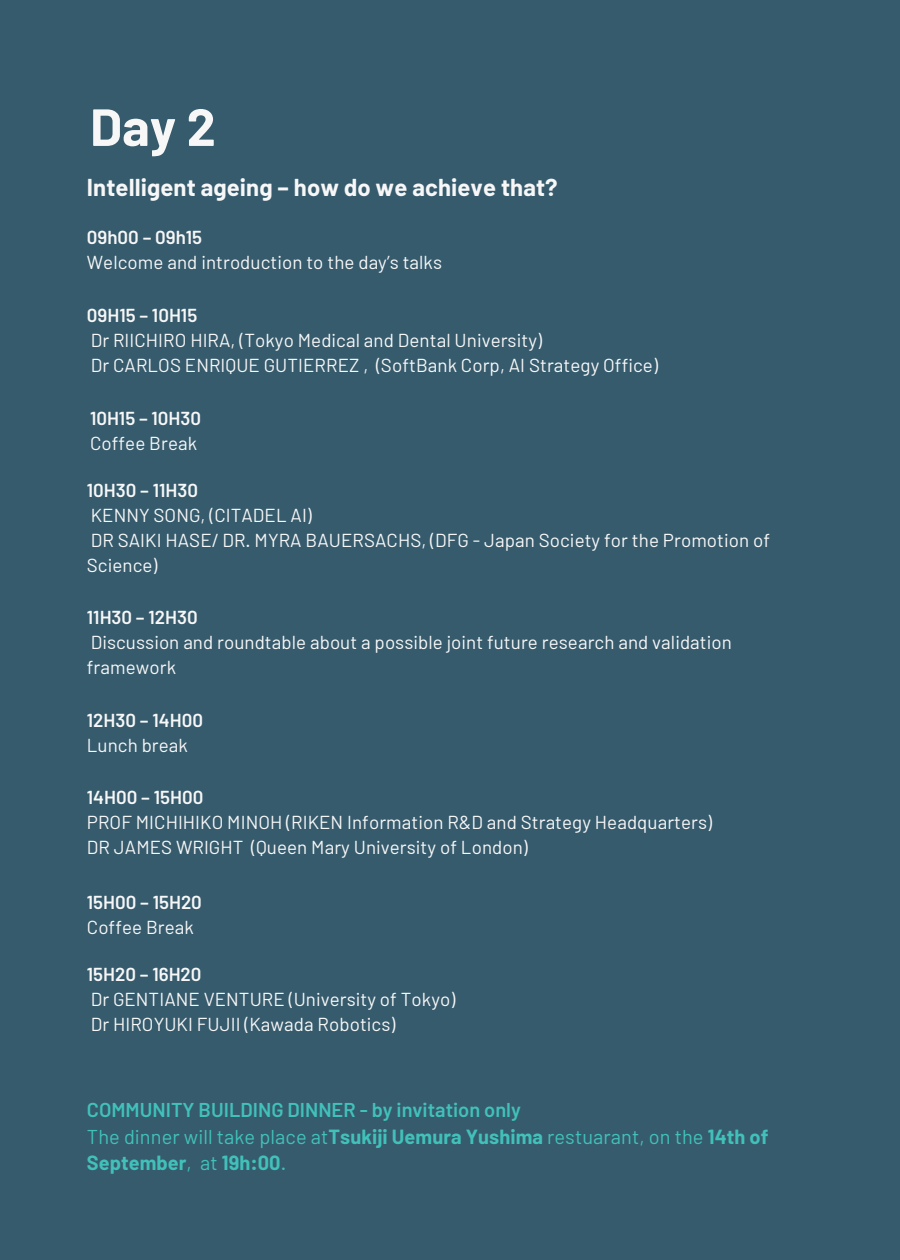
<style>
.page{position:relative;width:900px;height:1260px;background:#365b6d}
.page>*{position:absolute;margin:0;border:0;box-sizing:border-box;transform-origin:0 0}
.t1{font:700 52.25px "Barlow";color:#f7f7f7}
.t2{font:700 23.75px "Barlow";letter-spacing:.005em;color:#f7f7f7}
.t3{font:20px/26.8px "Barlow";letter-spacing:.005em;color:#41c1ba}
.t4{font:600 20px "Barlow";color:#41c1ba}
.t5{font:18.75px/25px "Barlow";letter-spacing:.005em;color:#f7f7f7}
.t6{font:600 18.75px "Barlow";color:#f7f7f7}
.s1{font-weight:700}
</style>
<div class="page">
<p class="t1" style="left:90px;top:94px;width:127px">Day 2</p>
<p class="t2" style="left:87px;top:173px;width:472px">Intelligent ageing – how do we achieve that?</p>
<p class="t6" style="left:87px;top:226px;width:117px">09h00 – 09h15</p>
<p class="t5" style="left:87px;top:249px;width:357px">Welcome and introduction to the day’s talks</p>
<p class="t6" style="left:87px;top:303px;width:112px">09H15 – 10H15</p>
<p class="t5" style="left:91px;top:327px;width:453px">Dr RIICHIRO HIRA, (Tokyo Medical and Dental University)</p>
<p class="t5" style="left:91px;top:352px;width:569px">Dr CARLOS ENRIQUE GUTIERREZ , (SoftBank Corp, AI Strategy Office)</p>
<p class="t6" style="left:90px;top:406px;width:113px">10H15 – 10H30</p>
<p class="t5" style="left:90px;top:430px;width:109px">Coffee Break</p>
<p class="t6" style="left:87px;top:478px;width:113px">10H30 – 11H30</p>
<p class="t5" style="left:91px;top:502px;width:223px">KENNY SONG, (CITADEL AI)</p>
<p class="t5" style="left:87px;top:527px;width:685px">DR SAIKI HASE/ DR. MYRA BAUERSACHS, (DFG - Japan Society for the Promotion of<br>Science)</p>
<p class="t6" style="left:87px;top:605px;width:112px">11H30 – 12H30</p>
<p class="t5" style="left:87px;top:629px;width:647px">Discussion and roundtable about a possible joint future research and validation framework</p>
<p class="t6" style="left:87px;top:708px;width:118px">12H30 – 14H00</p>
<p class="t5" style="left:87px;top:732px;width:103px">Lunch break</p>
<p class="t6" style="left:87px;top:786px;width:118px">14H00 – 15H00</p>
<p class="t5" style="left:87px;top:809px;width:627px">PROF MICHIHIKO MINOH (RIKEN Information R&amp;D and Strategy Headquarters)</p>
<p class="t5" style="left:87px;top:834px;width:442px">DR JAMES WRIGHT (Queen Mary University of London)</p>
<p class="t6" style="left:87px;top:890px;width:117px">15H00 – 15H20</p>
<p class="t5" style="left:87px;top:914px;width:109px">Coffee Break</p>
<p class="t6" style="left:87px;top:962px;width:116px">15H20 – 16H20</p>
<p class="t5" style="left:91px;top:986px;width:366px">Dr GENTIANE VENTURE (University of Tokyo)</p>
<p class="t5" style="left:91px;top:1011px;width:306px">Dr HIROYUKI FUJII (Kawada Robotics)</p>
<p class="t4" style="left:87px;top:1097px;width:436px">COMMUNITY BUILDING DINNER - by invitation only</p>
<p class="t3" style="left:87px;top:1122px;width:683px">The dinner will take place at<span class="s1">Tsukiji Uemura Yushima</span> restuarant, on the <span class="s1">14th of<br>September</span>, at <span class="s1">19h:00</span>.</p>
</div>
